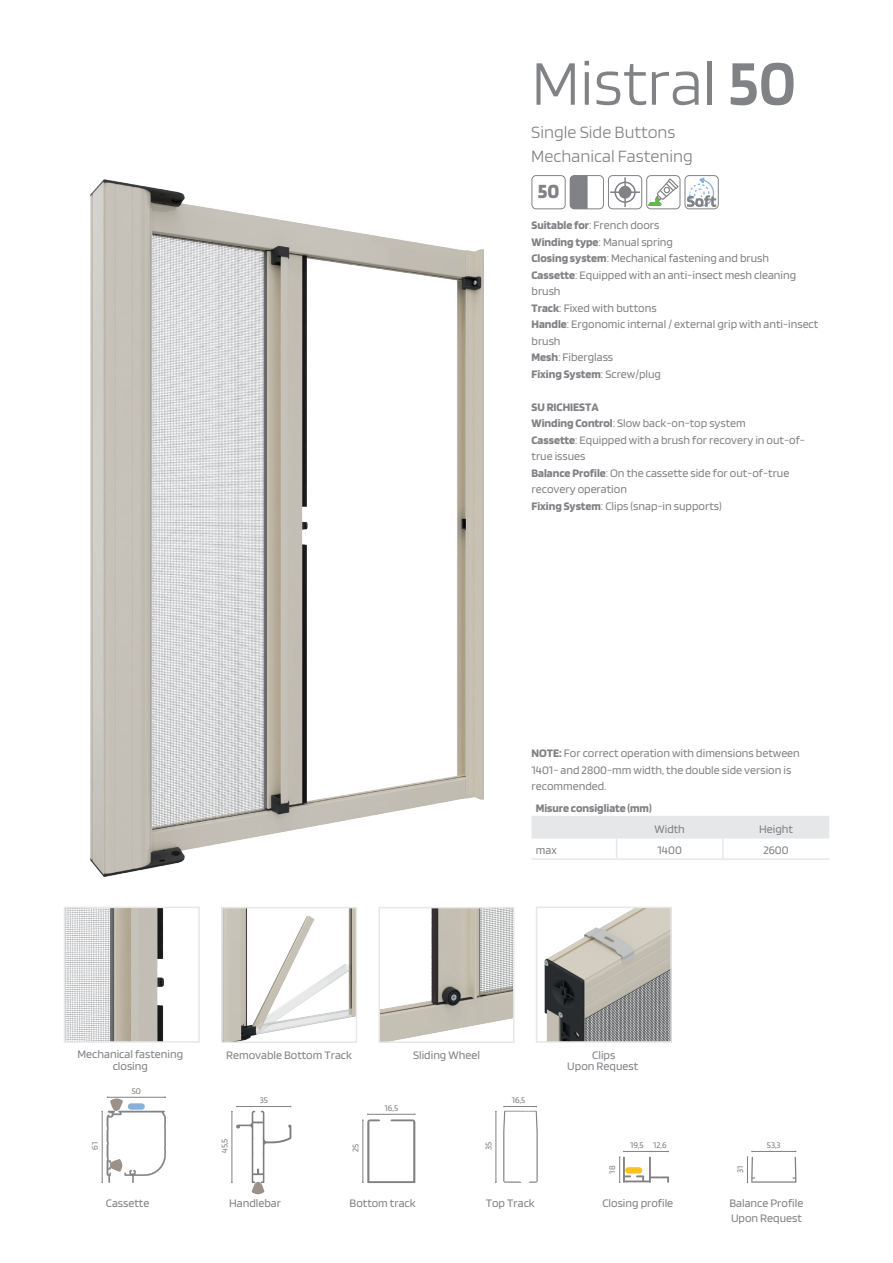
<style>
.page{position:relative;width:893px;height:1263px;background:#fff}
.page>*{position:absolute;margin:0;border:0;box-sizing:border-box;transform-origin:0 0}
.t1{font:300 66px "Blinker";color:#808285}
.t2{font:700 21px "Blinker";color:#808285}
.t3{font:300 18px/24px "Blinker";color:#808285}
.t4{font:12px/16.5px "Blinker";color:#808285}
.t5{font:700 12px "Blinker";color:#808285}
.t6{font:9px "Blinker";color:#808285}
.s1{font-weight:600}
.s2{font-weight:700}
</style>
<div class="page">
<img style="left:90px;top:179px;width:394px;height:698px">
<div style="left:531px;top:175px;width:35px;height:34px;border:1px solid #808285;border-radius:4px"></div>
<div style="left:608px;top:175px;width:34px;height:34px;border:1px solid #808285;border-radius:4px"></div>
<hr style="left:610px;top:191px;width:30px;height:2px;background:#808285">
<div style="left:619px;top:186px;width:12px;height:13px;background:#808285;border-radius:50%"></div>
<div style="left:614px;top:182px;width:22px;height:21px;border:2px solid #808285;border-radius:50%"></div>
<hr style="left:624px;top:177px;width:2px;height:30px;background:#808285">
<svg style="left:573px;top:209px;width:14px;height:1px"></svg>
<hr style="left:570px;top:176px;width:1px;height:33px;background:#808285">
<hr style="left:571px;top:176px;width:1px;height:33px;background:#808285">
<hr style="left:572px;top:176px;width:1px;height:33px;background:#808285">
<hr style="left:573px;top:176px;width:1px;height:33px;background:#808285">
<hr style="left:574px;top:176px;width:1px;height:33px;background:#808285">
<hr style="left:575px;top:176px;width:1px;height:33px;background:#808285">
<hr style="left:576px;top:176px;width:1px;height:33px;background:#808285">
<hr style="left:577px;top:176px;width:1px;height:33px;background:#808285">
<hr style="left:578px;top:176px;width:1px;height:33px;background:#808285">
<hr style="left:579px;top:176px;width:1px;height:33px;background:#808285">
<hr style="left:580px;top:176px;width:1px;height:33px;background:#808285">
<hr style="left:581px;top:176px;width:1px;height:33px;background:#808285">
<hr style="left:582px;top:176px;width:1px;height:33px;background:#808285">
<hr style="left:583px;top:176px;width:1px;height:33px;background:#808285">
<hr style="left:584px;top:176px;width:1px;height:33px;background:#808285">
<hr style="left:585px;top:176px;width:1px;height:33px;background:#808285">
<hr style="left:586px;top:176px;width:2px;height:33px;background:#808285">
<div style="left:570px;top:175px;width:34px;height:34px;border:1px solid #808285;border-radius:4px"></div>
<svg style="left:531px;top:816px;width:298px;height:42px"></svg>
<hr style="left:723px;top:837px;width:106px;height:1px;background:#e6e7e9">
<hr style="left:722px;top:838px;width:2px;height:20px;background:#e6e7e9">
<hr style="left:531px;top:858px;width:86px;height:2px;background:#e6e7e9">
<hr style="left:617px;top:858px;width:106px;height:2px;background:#e6e7e9">
<hr style="left:723px;top:858px;width:106px;height:2px;background:#e6e7e9">
<img style="left:67px;top:910px;width:97px;height:130px">
<div style="left:64px;top:907px;width:136px;height:136px;border:2px solid #e6e7e9"></div>
<img style="left:224px;top:910px;width:130px;height:130px">
<div style="left:221px;top:907px;width:136px;height:136px;border:2px solid #e6e7e9"></div>
<img style="left:381px;top:910px;width:130px;height:130px">
<div style="left:378px;top:907px;width:136px;height:136px;border:2px solid #e6e7e9"></div>
<div style="left:646px;top:175px;width:34px;height:34px;border:1px solid #808285;border-radius:4px"></div>
<svg style="left:648px;top:178px;width:30px;height:28px"></svg>
<div style="left:685px;top:175px;width:34px;height:34px;border:1px solid #808285;border-radius:4px"></div>
<svg style="left:687px;top:176px;width:29px;height:31px"></svg>
<svg style="left:747px;top:1151px;width:49px;height:32px"></svg>
<svg style="left:362px;top:1113px;width:54px;height:70px"></svg>
<hr style="left:496px;top:1111px;width:1px;height:71px;background:#808285">
<svg style="left:503px;top:1106px;width:35px;height:77px"></svg>
<svg style="left:231px;top:1106px;width:60px;height:88px"></svg>
<img style="left:544px;top:910px;width:125px;height:130px">
<div style="left:536px;top:907px;width:136px;height:136px;border:2px solid #e6e7e9"></div>
<svg style="left:101px;top:1096px;width:65px;height:87px"></svg>
<svg style="left:619px;top:1151px;width:50px;height:32px"></svg>
<p class="t1" style="left:531px;top:50px;width:266px">Mistral <span class="s1">50</span></p>
<p class="t3" style="left:531px;top:120px;width:163px">Single Side Buttons<br>Mechanical Fastening</p>
<p class="t2" style="left:538px;top:181px;width:23px">50</p>
<p class="t4" style="left:531px;top:217px;width:288px"><span class="s2">Suitable for</span>: French doors<br><span class="s2">Winding type</span>: Manual spring<br><span class="s2">Closing system</span>: Mechanical fastening and brush<br><span class="s2">Cassette</span>: Equipped with an anti-insect mesh cleaning brush<br><span class="s2">Track</span>: Fixed with buttons<br><span class="s2">Handle</span>: Ergonomic internal / external grip with anti-insect brush<br><span class="s2">Mesh</span>: Fiberglass<br><span class="s2">Fixing System</span>: Screw/plug</p>
<p class="t4" style="left:531px;top:399px;width:275px"><span class="s2">SU RICHIESTA<br>Winding Control</span>: Slow back-on-top system<br><span class="s2">Cassette</span>: Equipped with a brush for recovery in out-of&shy;true issues<br><span class="s2">Balance Profile</span>: On the cassette side for out-of-true recovery operation<br><span class="s2">Fixing System</span>: Clips (snap-in supports)</p>
<p class="t4" style="left:531px;top:745px;width:270px"><span class="s2">NOTE:</span> For correct operation with dimensions between<br>1401- and 2800-mm width, the double side version is recommended.</p>
<p class="t5" style="left:536px;top:802px;width:117px">Misure consigliate (mm)</p>
<p class="t4" style="left:654px;top:821px;width:32px">Width</p>
<p class="t4" style="left:759px;top:821px;width:35px">Height</p>
<p class="t4" style="left:536px;top:842px;width:22px">max</p>
<p class="t4" style="left:658px;top:842px;width:26px">1400</p>
<p class="t4" style="left:763px;top:842px;width:27px">2600</p>
<p class="t4" style="left:77px;top:1048px;width:107px;line-height:12px;text-align:center">Mechanical fastening closing</p>
<p class="t4" style="left:592px;top:1046px;width:25px">Clips</p>
<p class="t4" style="left:226px;top:1047px;width:128px">Removable Bottom Track</p>
<p class="t4" style="left:413px;top:1047px;width:68px">Sliding Wheel</p>
<p class="t4" style="left:567px;top:1058px;width:72px">Upon Request</p>
<p class="t6" style="left:132px;top:1086px;width:11px">50</p>
<p class="t6" style="left:260px;top:1096px;width:10px">35</p>
<p class="t6" style="left:385px;top:1103px;width:15px">16,5</p>
<p class="t6" style="left:512px;top:1096px;width:15px">16,5</p>
<p class="t6" style="left:90px;top:1149px;width:9px;rotate:-90deg">61</p>
<p class="t6" style="left:220px;top:1153px;width:16px;rotate:-90deg">45,5</p>
<p class="t6" style="left:351px;top:1152px;width:10px;rotate:-90deg">25</p>
<p class="t6" style="left:484px;top:1150px;width:10px;rotate:-90deg">35</p>
<p class="t6" style="left:608px;top:1174px;width:9px;rotate:-90deg">18</p>
<p class="t6" style="left:630px;top:1141px;width:15px">19,5</p>
<p class="t6" style="left:653px;top:1141px;width:15px">12,6</p>
<p class="t4" style="left:106px;top:1195px;width:45px">Cassette</p>
<p class="t4" style="left:602px;top:1195px;width:72px">Closing profile</p>
<p class="t4" style="left:229px;top:1195px;width:53px">Handlebar</p>
<p class="t4" style="left:350px;top:1195px;width:68px">Bottom track</p>
<p class="t4" style="left:486px;top:1195px;width:51px">Top Track</p>
<p class="t6" style="left:735px;top:1173px;width:9px;rotate:-90deg">31</p>
<p class="t6" style="left:767px;top:1141px;width:15px">53,3</p>
<p class="t4" style="left:729px;top:1196px;width:75px;line-height:14.4px">Balance Profile<br>Upon Request</p>
</div>
